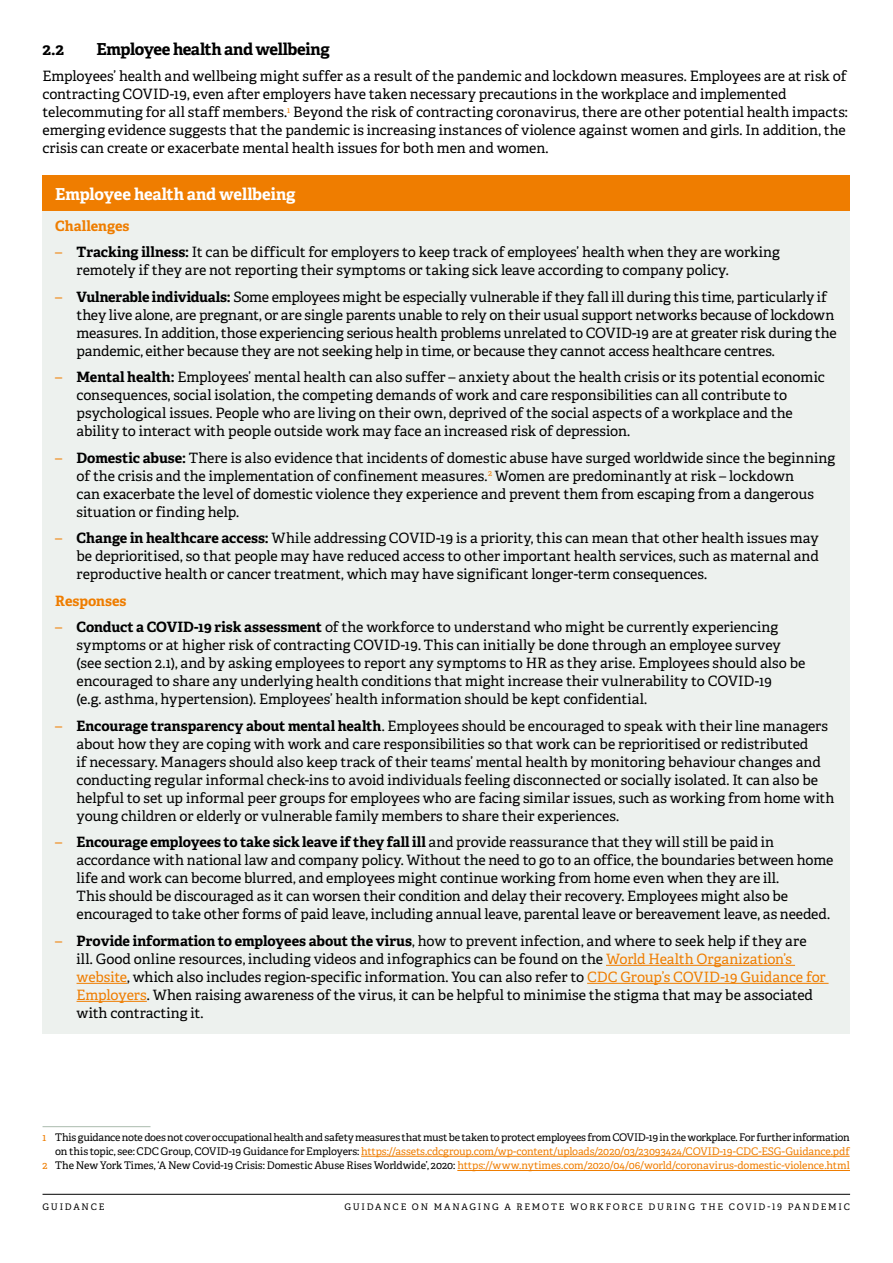
<style>
.page{position:relative;width:893px;height:1263px;background:#fff}
.page>*{position:absolute;margin:0;border:0;box-sizing:border-box;transform-origin:0 0}
.t1{font:700 16.5px "Adelle PE";letter-spacing:-.025em;color:#000}
.t2{font:700 16.5px "Adelle PE";letter-spacing:-.01em;color:#fff}
.t3{font:14.25px/18px "Adelle PE";letter-spacing:-.005em;color:#000}
.t4{font:700 14.25px "Adelle PE";letter-spacing:-.005em;color:#ef7d00}
.t5{font:10.5px/14.2px "Adelle PE";letter-spacing:-.02em;color:#000;text-align:right}
.t6{font:9px "Adelle PE";letter-spacing:.2em;color:#000}
.s1{color:#ef7d00}
.s2{font-weight:700}
</style>
<div class="page">
<hr style="left:43px;top:1194px;width:807px;height:1px;background:#000">
<div style="left:43px;top:175px;width:807px;height:38px;background:#ef7d00"></div>
<div style="left:43px;top:211px;width:807px;height:36px;background:#edf1ee"></div>
<div style="left:43px;top:238px;width:807px;height:53px;background:#edf1ee"></div>
<div style="left:43px;top:282px;width:807px;height:90px;background:#edf1ee"></div>
<div style="left:43px;top:363px;width:807px;height:90px;background:#edf1ee"></div>
<div style="left:43px;top:444px;width:807px;height:89px;background:#edf1ee"></div>
<div style="left:43px;top:524px;width:807px;height:72px;background:#edf1ee"></div>
<div style="left:43px;top:587px;width:807px;height:35px;background:#edf1ee"></div>
<div style="left:43px;top:613px;width:807px;height:108px;background:#edf1ee"></div>
<div style="left:43px;top:712px;width:807px;height:125px;background:#edf1ee"></div>
<div style="left:43px;top:828px;width:807px;height:108px;background:#edf1ee"></div>
<div style="left:43px;top:927px;width:807px;height:107px;background:#edf1ee"></div>
<hr style="left:606px;top:965px;width:189px;height:1px;background:#ef7d00">
<hr style="left:77px;top:983px;width:50px;height:1px;background:#ef7d00">
<hr style="left:587px;top:983px;width:242px;height:1px;background:#ef7d00">
<hr style="left:77px;top:1001px;width:70px;height:1px;background:#ef7d00">
<hr style="left:43px;top:1126px;width:108px;height:1px;background:#aabbae">
<hr style="left:361px;top:1156px;width:489px;height:1px;background:#ef7d00">
<hr style="left:457px;top:1170px;width:393px;height:1px;background:#ef7d00">
<p class="t1" style="left:43px;top:37px;width:23px">2.2</p>
<p class="t1" style="left:97px;top:37px;width:235px">Employee health and wellbeing</p>
<p class="t3" style="left:43px;top:67px;width:807px">Employees’ health and wellbeing might suffer as a result of the pandemic and lockdown measures. Employees are at risk of contracting COVID-19, even after employers have taken necessary precautions in the workplace and implemented telecommuting for all staff members.<sup>1</sup> Beyond the risk of contracting coronavirus, there are other potential health impacts: emerging evidence suggests that the pandemic is increasing instances of violence against women and girls. In addition, the crisis can create or exacerbate mental health issues for both men and women.</p>
<p class="t2" style="left:55px;top:182px;width:242px">Employee health and wellbeing</p>
<p class="t4" style="left:55px;top:215px;width:76px">Challenges</p>
<p class="t3" style="left:77px;top:243px;width:705px;text-indent:-21px"><span class="s1">–</span> <span class="s2">Tracking illness:</span> It can be difficult for employers to keep track of employees’ health when they are working remotely if they are not reporting their symptoms or taking sick leave according to company policy.</p>
<p class="t3" style="left:77px;top:287px;width:762px;text-indent:-21px"><span class="s1">–</span> <span class="s2">Vulnerable individuals:</span> Some employees might be especially vulnerable if they fall ill during this time, particularly if they live alone, are pregnant, or are single parents unable to rely on their usual support networks because of lockdown measures. In addition, those experiencing serious health problems unrelated to COVID-19 are at greater risk during the pandemic, either because they are not seeking help in time, or because they cannot access healthcare centres.</p>
<p class="t3" style="left:77px;top:368px;width:750px;text-indent:-21px"><span class="s1">–</span> <span class="s2">Mental health:</span> Employees’ mental health can also suffer – anxiety about the health crisis or its potential economic consequences, social isolation, the competing demands of work and care responsibilities can all contribute to psychological issues. People who are living on their own, deprived of the social aspects of a workplace and the ability to interact with people outside work may face an increased risk of depression.</p>
<p class="t3" style="left:77px;top:448px;width:760px;text-indent:-21px"><span class="s1">–</span> <span class="s2">Domestic abuse:</span> There is also evidence that incidents of domestic abuse have surged worldwide since the beginning of the crisis and the implementation of confinement measures.<sup>2</sup> Women are predominantly at risk – lockdown<br>can exacerbate the level of domestic violence they experience and prevent them from escaping from a dangerous situation or finding help.</p>
<p class="t3" style="left:77px;top:529px;width:744px;text-align:justify;text-indent:-21px"><span class="s1">–</span> <span class="s2">Change in healthcare access:</span> While addressing COVID-19 is a priority, this can mean that other health issues may be deprioritised, so that people may have reduced access to other important health services, such as maternal and reproductive health or cancer treatment, which may have significant longer-term consequences.</p>
<p class="t4" style="left:55px;top:590px;width:73px">Responses</p>
<p class="t3" style="left:77px;top:618px;width:730px;text-indent:-21px"><span class="s1">–</span> <span class="s2">Conduct a COVID-19 risk assessment</span> of the workforce to understand who might be currently experiencing symptoms or at higher risk of contracting COVID-19. This can initially be done through an employee survey (see section 2.1), and by asking employees to report any symptoms to HR as they arise. Employees should also be encouraged to share any underlying health conditions that might increase their vulnerability to COVID-19<br>(e.g. asthma, hypertension). Employees’ health information should be kept confidential.</p>
<p class="t3" style="left:77px;top:716px;width:759px;text-indent:-21px"><span class="s1">–</span> <span class="s2">Encourage transparency about mental health</span>. Employees should be encouraged to speak with their line managers about how they are coping with work and care responsibilities so that work can be reprioritised or redistributed<br>if necessary. Managers should also keep track of their teams’ mental health by monitoring behaviour changes and conducting regular informal check-ins to avoid individuals feeling disconnected or socially isolated. It can also be helpful to set up informal peer groups for employees who are facing similar issues, such as working from home with young children or elderly or vulnerable family members to share their experiences.</p>
<p class="t3" style="left:77px;top:833px;width:758px;text-indent:-21px"><span class="s1">–</span> <span class="s2">Encourage employees to take sick leave if they fall ill</span> and provide reassurance that they will still be paid in accordance with national law and company policy. Without the need to go to an office, the boundaries between home life and work can become blurred, and employees might continue working from home even when they are ill.<br>This should be discouraged as it can worsen their condition and delay their recovery. Employees might also be encouraged to take other forms of paid leave, including annual leave, parental leave or bereavement leave, as needed.</p>
<p class="t3" style="left:77px;top:931px;width:751px;text-indent:-21px"><span class="s1">–</span> <span class="s2">Provide information to employees about the virus</span>, how to prevent infection, and where to seek help if they are ill. Good online resources, including videos and infographics can be found on the <span class="s1">World Health Organization’s website</span>, which also includes region-specific information. You can also refer to <span class="s1">CDC Group’s COVID-19 Guidance for Employers</span>. When raising awareness of the virus, it can be helpful to minimise the stigma that may be associated with contracting it.</p>
<p class="t5" style="left:43px;top:1130px;width:809px"><span class="s1">1</span> This guidance note does not cover occupational health and safety measures that must be taken to protect employees from COVID-19 in the workplace. For further information on this topic, see: CDC Group, COVID-19 Guidance for Employers: <span class="s1">https://assets.cdcgroup.com/wp-content/uploads/2020/03/23093424/COVID-19-CDC-ESG-Guidance.pdf<br>2</span> The New York Times, ‘A New Covid-19 Crisis: Domestic Abuse Rises Worldwide’, 2020: <span class="s1">https://www.nytimes.com/2020/04/06/world/coronavirus-domestic-violence.html</span></p>
<p class="t6" style="left:43px;top:1200px;width:63px">GUIDANCE</p>
<p class="t6" style="left:344px;top:1200px;width:507px">GUIDANCE ON MANAGING A REMOTE WORKFORCE DURING THE COVID-19 PANDEMIC</p>
</div>
